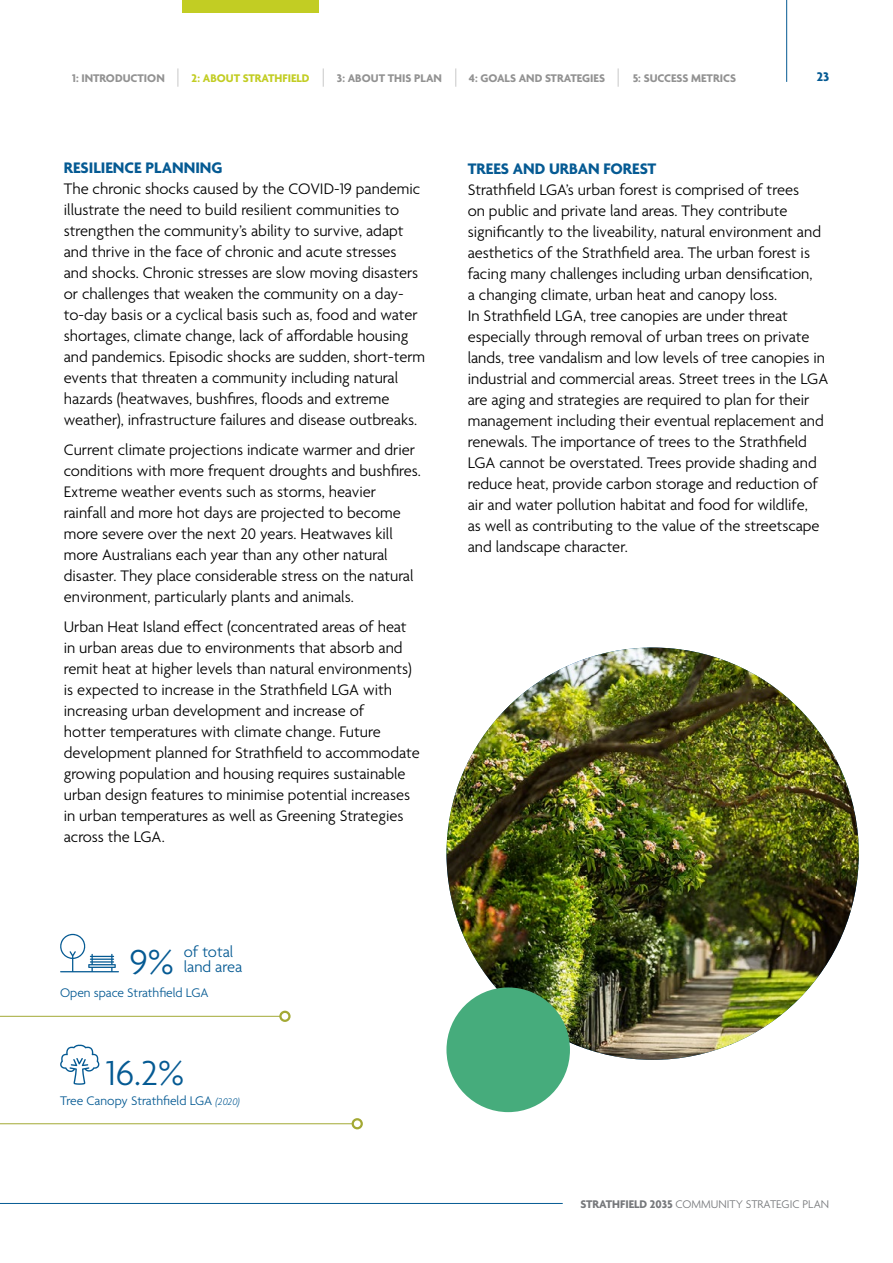
<style>
.page{position:relative;width:893px;height:1263px;background:#fff}
.page>*{position:absolute;margin:0;border:0;box-sizing:border-box;transform-origin:0 0}
.t1{font:300 37.5px "Agenda";color:#055a93}
.t2{font:300 16.5px/21px "Agenda";color:#000}
.t3{font:700 16.5px "Agenda";color:#055a93}
.t4{font:300 16.5px/15px "Agenda";color:#055a93}
.t5{font:300 13.5px "Agenda";color:#055a93}
.t6{font:700 13.5px "Agenda";color:#055a93}
.t7{font:700 12px "Agenda";color:#929292}
.t8{font:300 12px "Agenda";color:#76787b}
.t9{font:700 12px "Agenda";color:#c2cd23}
.s1{font-style:italic;font-size:10.5px}
.s2{font-weight:700}
</style>
<div class="page">
<div style="left:183px;top:0;width:136px;height:13px;background:#c2cd23"></div>
<svg style="left:178px;top:68px;width:1px;height:19px"></svg>
<svg style="left:323px;top:68px;width:1px;height:19px"></svg>
<svg style="left:455px;top:68px;width:1px;height:19px"></svg>
<svg style="left:618px;top:68px;width:1px;height:19px"></svg>
<hr style="left:786px;top:0;width:1px;height:82px;background:#055a93">
<img style="left:446px;top:647px;width:413px;height:413px;border-radius:206px">
<svg style="left:60px;top:934px;width:59px;height:38px"></svg>
<svg style="left:60px;top:1044px;width:40px;height:41px"></svg>
<hr style="left:0;top:1016px;width:280px;height:1px;background:#a3a934">
<div style="left:279px;top:1011px;width:12px;height:11px;border:2px solid #a3a934;border-radius:50%"></div>
<hr style="left:0;top:1123px;width:353px;height:1px;background:#a3a934">
<div style="left:352px;top:1118px;width:11px;height:11px;border:2px solid #a3a934;border-radius:50%"></div>
<div style="left:446px;top:987px;width:124px;height:125px;background:#46ac7c;border-radius:50%"></div>
<hr style="left:0;top:1203px;width:563px;height:1px;background:#055a93">
<p class="t7" style="left:72px;top:72px;width:94px">1: INTRODUCTION</p>
<p class="t9" style="left:192px;top:72px;width:120px">2: ABOUT STRATHFIELD</p>
<p class="t7" style="left:337px;top:72px;width:107px">3: ABOUT THIS PLAN</p>
<p class="t7" style="left:469px;top:72px;width:138px">4: GOALS AND STRATEGIES</p>
<p class="t7" style="left:633px;top:72px;width:105px">5: SUCCESS METRICS</p>
<p class="t6" style="left:817px;top:70px;width:14px">23</p>
<p class="t3" style="left:64px;top:159px;width:160px">RESILIENCE PLANNING</p>
<p class="t2" style="left:64px;top:180px;width:363px">The chronic shocks caused by the COVID-19 pandemic illustrate the need to build resilient communities to strengthen the community’s ability to survive, adapt and thrive in the face of chronic and acute stresses<br>and shocks. Chronic stresses are slow moving disasters or challenges that weaken the community on a day&shy;to-day basis or a cyclical basis such as, food and water shortages, climate change, lack of affordable housing and pandemics. Episodic shocks are sudden, short-term events that threaten a community including natural hazards (heatwaves, bushfires, floods and extreme weather), infrastructure failures and disease outbreaks.</p>
<p class="t2" style="left:64px;top:440px;width:359px">Current climate projections indicate warmer and drier conditions with more frequent droughts and bushfires.<br>Extreme weather events such as storms, heavier rainfall and more hot days are projected to become more severe over the next 20 years. Heatwaves kill more Australians each year than any other natural disaster. They place considerable stress on the natural environment, particularly plants and animals.</p>
<p class="t2" style="left:64px;top:617px;width:358px">Urban Heat Island effect (concentrated areas of heat in urban areas due to environments that absorb and remit heat at higher levels than natural environments) is expected to increase in the Strathfield LGA with increasing urban development and increase of<br>hotter temperatures with climate change. Future development planned for Strathfield to accommodate growing population and housing requires sustainable urban design features to minimise potential increases in urban temperatures as well as Greening Strategies across the LGA.</p>
<p class="t4" style="left:184px;top:945px;width:60px">of total land area</p>
<h1 class="t1" style="left:130px;top:942px;width:46px">9%</h1>
<p class="t5" style="left:60px;top:985px;width:150px">Open space Strathfield LGA</p>
<h1 class="t1" style="left:106px;top:1052px;width:80px">16.2%</h1>
<p class="t5" style="left:60px;top:1093px;width:181px">Tree Canopy Strathfield LGA <span class="s1">(2020)</span></p>
<p class="t3" style="left:468px;top:159px;width:190px">TREES AND URBAN FOREST</p>
<p class="t2" style="left:468px;top:180px;width:362px">Strathfield LGA’s urban forest is comprised of trees<br>on public and private land areas. They contribute significantly to the liveability, natural environment and aesthetics of the Strathfield area. The urban forest is facing many challenges including urban densification,<br>a changing climate, urban heat and canopy loss.<br>In Strathfield LGA, tree canopies are under threat especially through removal of urban trees on private lands, tree vandalism and low levels of tree canopies in industrial and commercial areas. Street trees in the LGA are aging and strategies are required to plan for their management including their eventual replacement and renewals. The importance of trees to the Strathfield LGA cannot be overstated. Trees provide shading and reduce heat, provide carbon storage and reduction of air and water pollution habitat and food for wildlife,<br>as well as contributing to the value of the streetscape and landscape character.</p>
<p class="t8" style="left:580px;top:1197px;width:250px"><span class="s2">STRATHFIELD 2035</span> COMMUNITY STRATEGIC PLAN</p>
</div>
